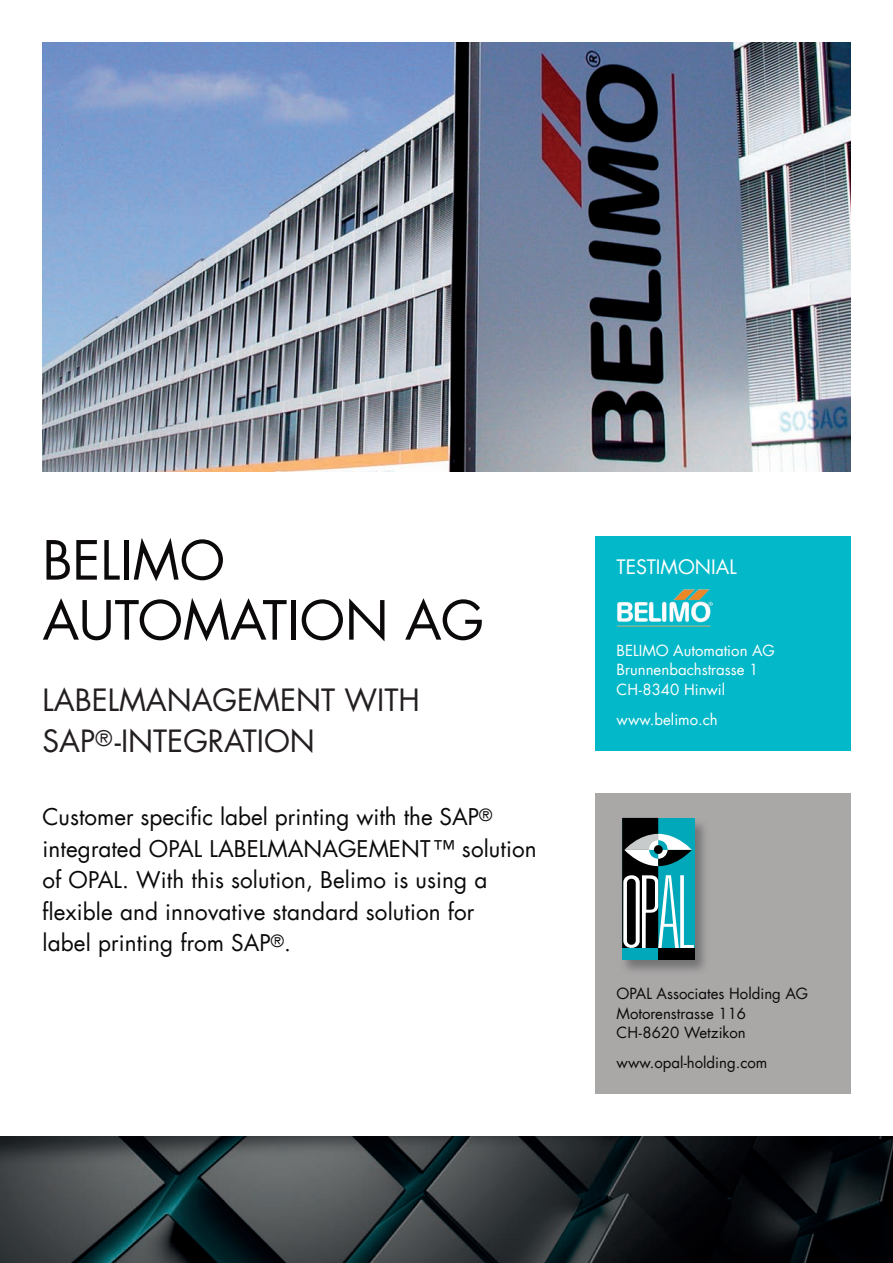
<style>
.page{position:relative;width:893px;height:1263px;background:#fff}
.page>*{position:absolute;margin:0;border:0;box-sizing:border-box;transform-origin:0 0}
.t1{font:52.5px/60px "Futura Com";color:#0b0909}
.t2{font:30px/40.5px "Futura Com";color:#231f20}
.t3{font:22.5px/31.5px "Futura Com";letter-spacing:.005em;color:#0b0909}
.t4{font:19.5px "Futura Com";color:#fff}
.t5{font:15px/19.5px "Futura Com";color:#0b0909}
.t6{font:15px/19.5px "Futura Com";color:#fff}
</style>
<div class="page">
<img style="left:43px;top:43px;width:807px;height:429px">
<div style="left:595px;top:536px;width:255px;height:215px;background:#03b8c8"></div>
<div style="left:595px;top:794px;width:255px;height:300px;background:#aaa7a7"></div>
<img style="left:622px;top:817px;width:83px;height:154px">
<div style="left:622px;top:818px;width:73px;height:141px;background:#00a8b9"></div>
<div style="left:622px;top:818px;width:36px;height:141px;background:#000001"></div>
<div style="left:622px;top:948px;width:36px;height:11px;background:#00a8b9"></div>
<div style="left:658px;top:948px;width:37px;height:11px;background:#000001"></div>
<svg style="left:623px;top:872px;width:71px;height:76px"></svg>
<svg style="left:624px;top:834px;width:68px;height:32px"></svg>
<div style="left:654px;top:845px;width:9px;height:9px;background:#000001;border-radius:50%"></div>
<img style="left:617px;top:589px;width:95px;height:38px">
<img style="left:0;top:1137px;width:893px;height:126px">
<h1 class="t1" style="left:43px;top:530px;width:443px">BELIMO<br>AUTOMATION AG</h1>
<h2 class="t2" style="left:43px;top:680px;width:379px">LABELMANAGEMENT WITH<br>SAP<sup>®</sup>-INTEGRATION</h2>
<p class="t3" style="left:43px;top:801px;width:496px">Customer specific label printing with the SAP<sup>® </sup>integrated OPAL LABELMANAGEMENT™ solution of OPAL. With this solution, Belimo is using a flexible and innovative standard solution for<br>label printing from SAP<sup>®</sup>.</p>
<p class="t4" style="left:617px;top:553px;width:122px">TESTIMONIAL</p>
<p class="t6" style="left:617px;top:640px;width:160px">BELIMO Automation AG<br>Brunnenbachstrasse 1<br>CH-8340 Hinwil</p>
<p class="t6" style="left:617px;top:709px;width:103px">www.belimo.ch</p>
<p class="t5" style="left:617px;top:984px;width:193px">OPAL Associates Holding AG<br>Motorenstrasse 116<br>CH-8620 Wetzikon</p>
<p class="t5" style="left:617px;top:1053px;width:152px">www.opal-holding.com</p>
</div>
